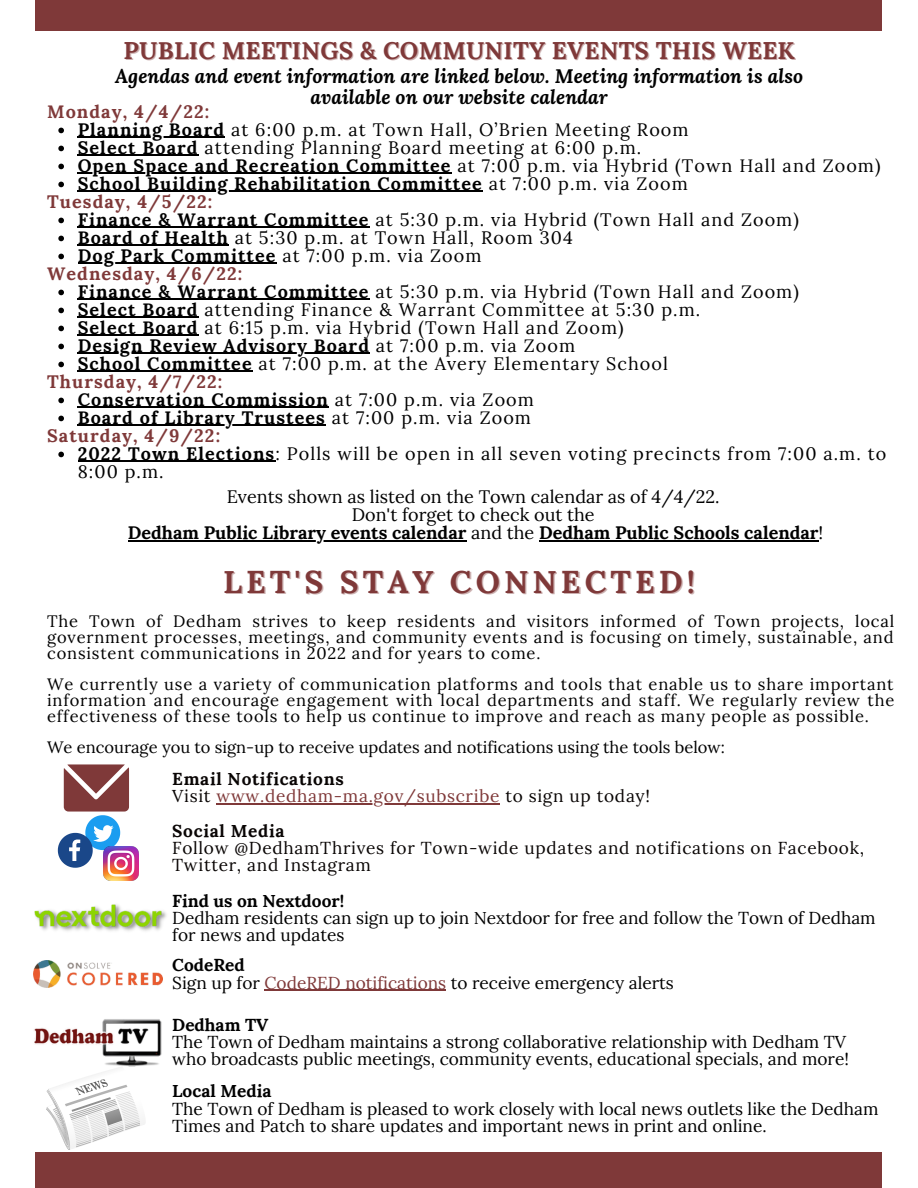
<style>
.page{position:relative;width:918px;height:1188px;background:#fff}
.page>*{position:absolute;margin:0;border:0;box-sizing:border-box;transform-origin:0 0}
.t1{font:700 31.5px "Lora";letter-spacing:.13em;color:#7f3939}
.t2{font:700 24.15px "Lora";letter-spacing:.01em;color:#7f3939}
.t3{font:italic 700 19.5px/20.2px "Lora";color:#000;text-align:center}
.t4{font:18px/18px "Lora";letter-spacing:.06em;color:#000}
.t5{font:700 18px "Lora";letter-spacing:.06em;color:#000}
.t6{font:700 18px "Lora";letter-spacing:.06em;color:#7f3939}
.t7{font:18px "Lora";color:#000}
.t8{font:700 18px "Lora";color:#000}
.t9{font:17.25px/17.2px "Lora";color:#000}
.t10{font:17.25px/17.2px "Lora";letter-spacing:.04em;color:#090504}
.t11{font:17.25px "Lora";letter-spacing:.04em;color:#7f3939}
.t12{font:700 17.25px "Lora";color:#000}
.t13{font:700 17.25px "Lora";letter-spacing:.04em;color:#090504}
.t14{font:16.5px/15.8px "Lora";letter-spacing:.05em;color:#000;text-align:justify}
.t15{font:16.5px "Lora";color:#000}
.s1{font-weight:700}
.s2{font-weight:400}
.s3{color:#090504}
.s4{color:#7f3939}
</style>
<div class="page">
<div style="left:36px;top:1153px;width:846px;height:35px;background:#7f3939"></div>
<div style="left:36px;top:0;width:846px;height:31px;background:#7f3939"></div>
<svg style="left:58px;top:764px;width:71px;height:104px"></svg>
<img style="left:103px;top:846px;width:35px;height:35px">
<img style="left:33px;top:960px;width:130px;height:27px">
<img style="left:34px;top:904px;width:133px;height:27px">
<img style="left:34px;top:1019px;width:128px;height:47px">
<svg style="left:46px;top:1066px;width:99px;height:84px"></svg>
<svg style="left:58px;top:128px;width:6px;height:5px"></svg>
<hr style="left:78px;top:137px;width:147px;height:1px;background:#000">
<svg style="left:58px;top:146px;width:6px;height:5px"></svg>
<hr style="left:78px;top:155px;width:121px;height:1px;background:#000">
<svg style="left:58px;top:164px;width:6px;height:5px"></svg>
<hr style="left:78px;top:173px;width:374px;height:1px;background:#000">
<svg style="left:58px;top:182px;width:6px;height:5px"></svg>
<hr style="left:78px;top:191px;width:405px;height:1px;background:#000">
<svg style="left:58px;top:218px;width:6px;height:5px"></svg>
<hr style="left:78px;top:227px;width:292px;height:1px;background:#000">
<svg style="left:58px;top:236px;width:6px;height:5px"></svg>
<hr style="left:78px;top:245px;width:151px;height:1px;background:#000">
<svg style="left:58px;top:254px;width:6px;height:5px"></svg>
<hr style="left:78px;top:263px;width:199px;height:1px;background:#000">
<svg style="left:58px;top:290px;width:6px;height:5px"></svg>
<hr style="left:78px;top:299px;width:292px;height:1px;background:#000">
<svg style="left:58px;top:308px;width:6px;height:5px"></svg>
<hr style="left:78px;top:317px;width:121px;height:1px;background:#000">
<svg style="left:58px;top:326px;width:6px;height:5px"></svg>
<hr style="left:78px;top:335px;width:121px;height:1px;background:#000">
<svg style="left:58px;top:344px;width:6px;height:5px"></svg>
<hr style="left:78px;top:353px;width:292px;height:1px;background:#000">
<svg style="left:58px;top:362px;width:6px;height:5px"></svg>
<hr style="left:78px;top:371px;width:175px;height:1px;background:#000">
<svg style="left:58px;top:398px;width:6px;height:5px"></svg>
<hr style="left:78px;top:407px;width:251px;height:1px;background:#000">
<svg style="left:58px;top:416px;width:6px;height:5px"></svg>
<hr style="left:78px;top:425px;width:248px;height:1px;background:#000">
<svg style="left:58px;top:452px;width:6px;height:5px"></svg>
<hr style="left:78px;top:461px;width:197px;height:1px;background:#000">
<hr style="left:128px;top:541px;width:338px;height:1px;background:#000">
<hr style="left:539px;top:541px;width:280px;height:1px;background:#000">
<hr style="left:217px;top:803px;width:283px;height:2px;background:#7f3939">
<hr style="left:265px;top:989px;width:181px;height:2px;background:#7f3939">
<p class="t2" style="left:124px;top:35px;width:673px">PUBLIC MEETINGS &amp; COMMUNITY EVENTS THIS WEEK</p>
<p class="t3" style="left:115px;top:66px;width:689px">Agendas and event information are linked below. Meeting information is also available on our website calendar</p>
<p class="t4" style="left:78px;top:120px;width:612px"><span class="s1">Planning Board</span> at 6:00 p.m. at Town Hall, O’Brien Meeting Room</p>
<p class="t4" style="left:78px;top:138px;width:565px"><span class="s1">Select Board</span> attending Planning Board meeting at 6:00 p.m.</p>
<p class="t4" style="left:78px;top:156px;width:804px"><span class="s1">Open Space and Recreation Committee</span> at 7:00 p.m. via Hybrid (Town Hall and Zoom)</p>
<p class="t5" style="left:78px;top:171px;width:612px">School Building Rehabilitation Committee <span class="s2">at 7:00 p.m. via Zoom</span></p>
<p class="t4" style="left:78px;top:210px;width:723px"><span class="s1">Finance &amp; Warrant Committee</span> at 5:30 p.m. via Hybrid (Town Hall and Zoom)</p>
<p class="t4" style="left:78px;top:228px;width:497px"><span class="s1">Board of Health</span> at 5:30 p.m. at Town Hall, Room 304</p>
<p class="t4" style="left:78px;top:246px;width:405px"><span class="s1">Dog Park Committee</span> at 7:00 p.m. via Zoom</p>
<p class="t4" style="left:78px;top:282px;width:723px"><span class="s1">Finance &amp; Warrant Committee</span> at 5:30 p.m. via Hybrid (Town Hall and Zoom)</p>
<p class="t4" style="left:78px;top:300px;width:624px"><span class="s1">Select Board</span> attending Finance &amp; Warrant Committee at 5:30 p.m.</p>
<p class="t4" style="left:78px;top:318px;width:548px"><span class="s1">Select Board</span> at 6:15 p.m. via Hybrid (Town Hall and Zoom)</p>
<p class="t5" style="left:78px;top:333px;width:499px">Design Review Advisory Board <span class="s2">at 7:00 p.m. via Zoom</span></p>
<p class="t4" style="left:78px;top:354px;width:592px"><span class="s1">School Committee</span> at 7:00 p.m. at the Avery Elementary School</p>
<p class="t5" style="left:78px;top:387px;width:458px">Conservation Commission <span class="s2">at 7:00 p.m. via Zoom</span></p>
<p class="t5" style="left:78px;top:405px;width:455px">Board of Library Trustees <span class="s2">at 7:00 p.m. via Zoom</span></p>
<p class="t4" style="left:78px;top:444px;width:810px"><span class="s1">2022 Town Elections</span>: Polls will be open in all seven voting precincts from 7:00 a.m. to<br>8:00 p.m.</p>
<p class="t6" style="left:47px;top:99px;width:164px">Monday, 4/4/22:</p>
<p class="t6" style="left:47px;top:189px;width:167px">Tuesday, 4/5/22:</p>
<p class="t6" style="left:47px;top:261px;width:197px">Wednesday, 4/6/22:</p>
<p class="t6" style="left:47px;top:369px;width:177px">Thursday, 4/7/22:</p>
<p class="t6" style="left:47px;top:423px;width:175px">Saturday, 4/9/22:</p>
<p class="t7" style="left:227px;top:485px;width:494px">Events shown as listed on the Town calendar as of 4/4/22.</p>
<p class="t7" style="left:352px;top:503px;width:244px">Don't forget to check out the</p>
<p class="t8" style="left:128px;top:521px;width:697px">Dedham Public Library events calendar <span class="s2">and the</span> Dedham Public Schools calendar<span class="s2">!</span></p>
<p class="t1" style="left:223px;top:561px;width:473px">LET'S STAY CONNECTED!</p>
<p class="t14" style="left:47px;top:613px;width:849px">The Town of Dedham strives to keep residents and visitors informed of Town projects, local government processes, meetings, and community events and is focusing on timely, sustainable, and consistent communications in 2022 and for years to come.</p>
<p class="t14" style="left:47px;top:676px;width:849px">We currently use a variety of communication platforms and tools that enable us to share important information and encourage engagement with local departments and staff. We regularly review the effectiveness of these tools to help us continue to improve and reach as many people as possible.</p>
<p class="t15" style="left:47px;top:736px;width:679px">We encourage you to sign-up to receive updates and notifications using the tools below:</p>
<p class="t13" style="left:172px;top:768px;width:173px">Email Notifications</p>
<p class="t11" style="left:172px;top:785px;width:479px"><span class="s3">Visit</span> www.dedham-ma.gov/subscribe <span class="s3">to sign up today!</span></p>
<p class="t13" style="left:172px;top:819px;width:114px">Social Media</p>
<p class="t10" style="left:172px;top:839px;width:693px">Follow @DedhamThrives for Town-wide updates and notifications on Facebook,<br>Twitter, and Instagram</p>
<p class="t12" style="left:172px;top:889px;width:173px">Find us on Nextdoor!</p>
<p class="t9" style="left:172px;top:909px;width:705px">Dedham residents can sign up to join Nextdoor for free and follow the Town of Dedham for news and updates</p>
<p class="t12" style="left:172px;top:954px;width:74px">CodeRed</p>
<p class="t9" style="left:172px;top:974px;width:503px">Sign up for <span class="s4">CodeRED notifications</span> to receive emergency alerts</p>
<p class="t12" style="left:172px;top:1014px;width:98px">Dedham TV</p>
<p class="t9" style="left:172px;top:1033px;width:678px">The Town of Dedham maintains a strong collaborative relationship with Dedham TV who broadcasts public meetings, community events, educational specials, and more!</p>
<p class="t12" style="left:172px;top:1080px;width:101px">Local Media</p>
<p class="t9" style="left:172px;top:1100px;width:708px">The Town of Dedham is pleased to work closely with local news outlets like the Dedham<br>Times and Patch to share updates and important news in print and online.</p>
</div>
